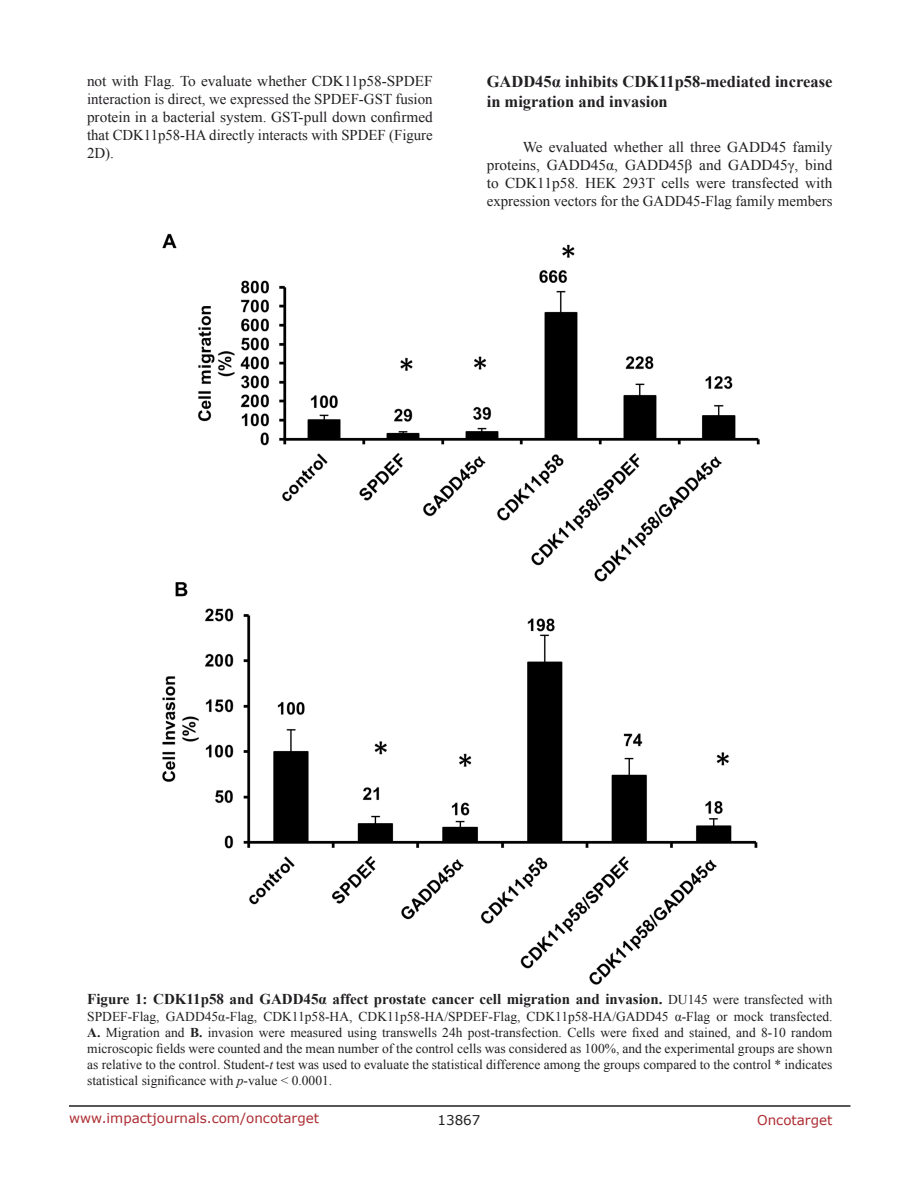
<style>
.page{position:relative;width:918px;height:1188px;background:#fff}
.page>*{position:absolute;margin:0;border:0;box-sizing:border-box;transform-origin:0 0}
.SubHeading{font:700 16.5px/19.8px "Times New Roman";color:#221f22}
.BodyText{font:15px/18px "Times New Roman";color:#221f22;text-align:justify}
.FigureText{font:700 15px "Times New Roman";color:#221f22}
.FigureText-2{font:13.5px/16.2px "Times New Roman";color:#221f22;text-align:justify}
.t1{font:13.5px "Verdana";color:#ac2b31}
.t2{font:13.5px "Verdana";color:#221f22}
.s1{font-weight:400;font-size:13.5px}
.s2{font-weight:700}
.s3{font-style:italic}
</style>
<div class="page">
<hr style="left:69px;top:1105px;width:781px;height:2px;background:#231f20">
<img style="left:162px;top:233px;width:598px;height:752px">
<p class="BodyText" style="left:87px;top:72px;width:347px">not with Flag. To evaluate whether CDK11p58-SPDEF interaction is direct, we expressed the SPDEF-GST fusion protein in a bacterial system. GST-pull down confirmed that CDK11p58-HA directly interacts with SPDEF (Figure 2D).</p>
<p class="SubHeading" style="left:487px;top:71px;width:347px">GADD45α inhibits CDK11p58-mediated increase in migration and invasion</p>
<p class="BodyText" style="left:487px;top:137px;width:347px;text-indent:36px">We evaluated whether all three GADD45 family proteins, GADD45α, GADD45β and GADD45γ, bind to CDK11p58. HEK 293T cells were transfected with expression vectors for the GADD45-Flag family members</p>
<p class="FigureText" style="left:87px;top:988px;width:747px">Figure 1: CDK11p58 and GADD45α affect prostate cancer cell migration and invasion. <span class="s1">DU145 were transfected with</span></p>
<p class="FigureText-2" style="left:87px;top:1007px;width:747px">SPDEF-Flag, GADD45α-Flag, CDK11p58-HA, CDK11p58-HA/SPDEF-Flag, CDK11p58-HA/GADD45 α-Flag or mock transfected.<br><span class="s2">A.</span> Migration and <span class="s2">B.</span> invasion were measured using transwells 24h post-transfection. Cells were fixed and stained, and 8-10 random microscopic fields were counted and the mean number of the control cells was considered as 100%, and the experimental groups are shown as relative to the control. Student-<span class="s3">t</span> test was used to evaluate the statistical difference among the groups compared to the control * indicates statistical significance with <span class="s3">p</span>-value &lt; 0.0001.</p>
<p class="t1" style="left:69px;top:1109px;width:252px">www.impactjournals.com/oncotarget</p>
<p class="t2" style="left:438px;top:1111px;width:44px">13867</p>
<p class="t1" style="left:757px;top:1111px;width:77px">Oncotarget</p>
</div>
